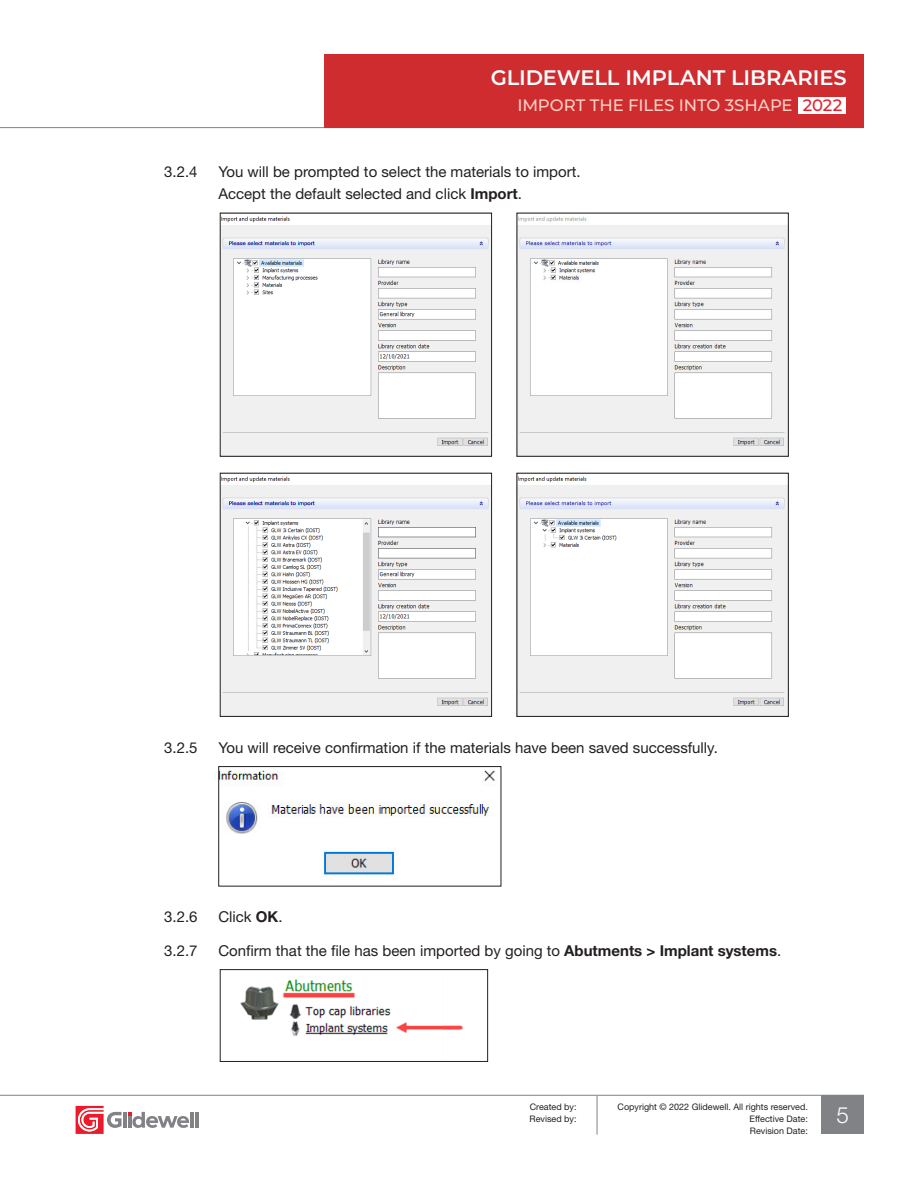
<style>
.page{position:relative;width:918px;height:1188px;background:#fff}
.page>*{position:absolute;margin:0;border:0;box-sizing:border-box;transform-origin:0 0}
.t1{font:300 22.5px "Helvetica Neue LT Std";color:#fff}
.Header_Sections{font:600 21px "Montserrat";letter-spacing:-.005em;color:#fff}
.Header_Sections-2{font:500 16.5px "Montserrat";letter-spacing:-.005em;color:#fbd2c3}
.Header_Sections-3{font:500 16.5px "Montserrat";color:#ea1c2c}
.t2{font:15px/22.5px "Helvetica Neue LT Std";color:#231f20}
.t3{font:9px "Helvetica Neue LT Std";color:#231f20}
.s1{font-weight:700}
</style>
<div class="page">
<hr style="left:0;top:1095px;width:864px;height:1px;background:#808285">
<hr style="left:0;top:127px;width:864px;height:1px;background:#808285">
<div style="left:324px;top:54px;width:540px;height:73px;background:#cf2c30"></div>
<div style="left:821px;top:1095px;width:43px;height:39px;background:#808285"></div>
<hr style="left:597px;top:1096px;width:1px;height:39px;background:#808285">
<hr style="left:195px;top:1112px;width:4px;height:16px;background:#808285">
<hr style="left:190px;top:1112px;width:4px;height:16px;background:#808285">
<hr style="left:123px;top:1112px;width:3px;height:16px;background:#808285">
<svg style="left:76px;top:1106px;width:46px;height:28px"></svg>
<svg style="left:128px;top:1112px;width:61px;height:16px"></svg>
<img style="left:222px;top:216px;width:268px;height:238px">
<img style="left:519px;top:216px;width:268px;height:238px">
<img style="left:222px;top:476px;width:268px;height:239px">
<div style="left:220px;top:473px;width:272px;height:244px;border:1px solid #231f20"></div>
<img style="left:519px;top:476px;width:268px;height:239px">
<div style="left:517px;top:473px;width:272px;height:244px;border:1px solid #231f20"></div>
<img style="left:221px;top:769px;width:278px;height:111px">
<div style="left:219px;top:766px;width:282px;height:120px;border:1px solid #231f20"></div>
<img style="left:240px;top:979px;width:223px;height:57px">
<div style="left:220px;top:969px;width:268px;height:93px;border:1px solid #231f20"></div>
<div style="left:799px;top:97px;width:47px;height:16px;background:#fff"></div>
<p class="Header_Sections" style="left:491px;top:63px;width:357px">GLIDEWELL IMPLANT LIBRARIES</p>
<p class="Header_Sections-2" style="left:517px;top:93px;width:277px">IMPORT THE FILES INTO 3SHAPE</p>
<p class="Header_Sections-3" style="left:803px;top:94px;width:41px">2022</p>
<p class="t2" style="left:164px;top:160px;width:35px">3.2.4</p>
<p class="t2" style="left:218px;top:160px;width:364px">You will be prompted to select the materials to import.<br>Accept the default selected and click <span class="s1">Import</span>.</p>
<p class="t2" style="left:164px;top:736px;width:35px">3.2.5</p>
<p class="t2" style="left:218px;top:736px;width:501px">You will receive confirmation if the materials have been saved successfully.</p>
<p class="t2" style="left:164px;top:906px;width:35px">3.2.6</p>
<p class="t2" style="left:218px;top:906px;width:66px">Click <span class="s1">OK</span>.</p>
<p class="t2" style="left:164px;top:939px;width:35px">3.2.7</p>
<p class="t2" style="left:218px;top:939px;width:564px">Confirm that the file has been imported by going to <span class="s1">Abutments &gt; Implant systems</span>.</p>
<p class="t3" style="left:530px;top:1101px;width:48px">Created by:</p>
<p class="t3" style="left:530px;top:1113px;width:49px">Revised by:</p>
<p class="t3" style="left:618px;top:1101px;width:192px">Copyright © 2022 Glidewell. All rights reserved.</p>
<p class="t3" style="left:750px;top:1113px;width:60px">Effective Date:</p>
<p class="t3" style="left:750px;top:1125px;width:60px">Revision Date:</p>
<p class="t1" style="left:836px;top:1101px;width:14px">5</p>
</div>
